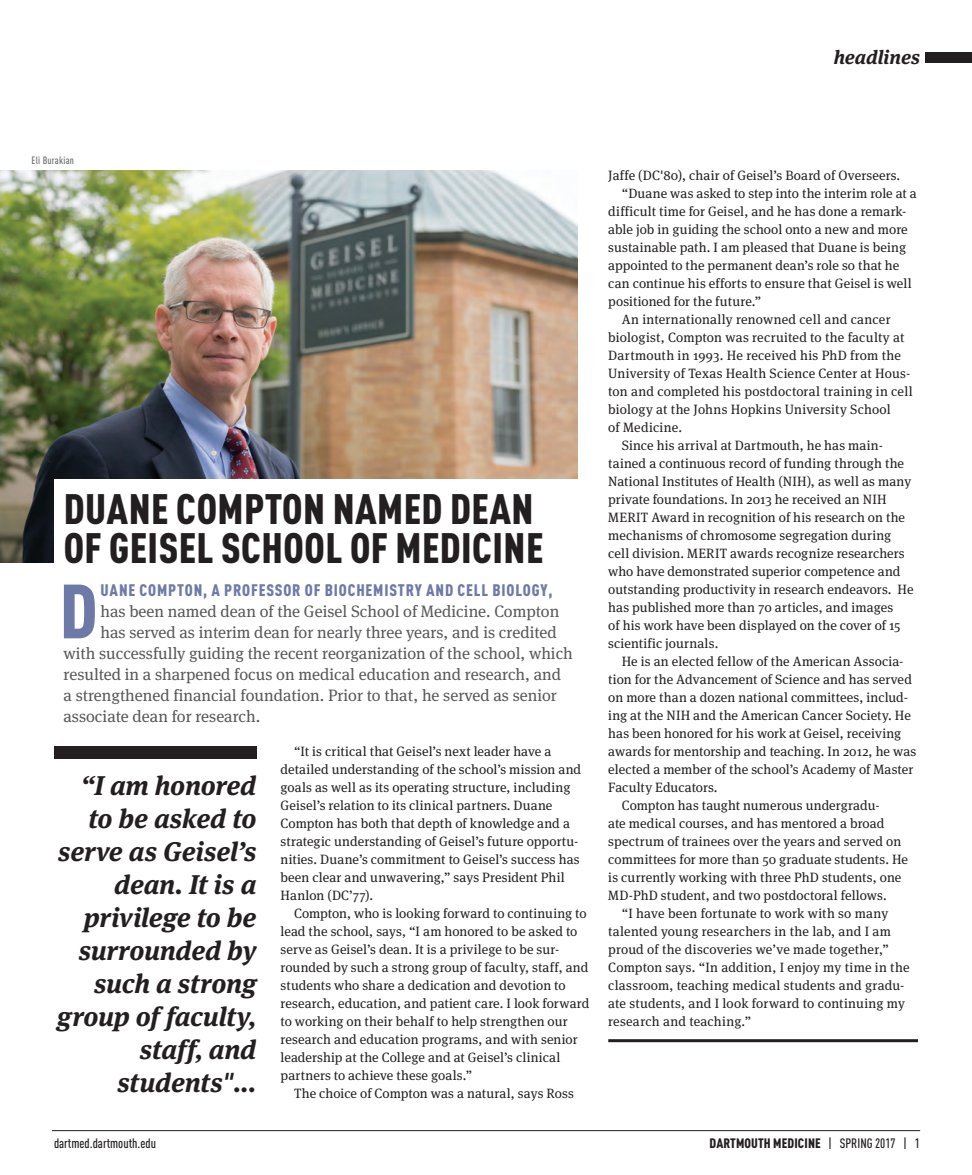
<style>
.page{position:relative;width:972px;height:1175px;background:#fff}
.page>*{position:absolute;margin:0;border:0;box-sizing:border-box;transform-origin:0 0}
.t1{font:900 condensed 75.45px "DINOT";color:#6d7aa7}
.t2{font:900 condensed 42px/39px "DINOT";letter-spacing:.01em;color:#231f20}
.t3{font:italic 700 27px/33px "Meta Serif";letter-spacing:-.005em;color:#231f20;text-align:right}
.t4{font:italic 700 19.5px "Meta Serif";color:#231f20}
.t5{font:16.5px "Meta Serif";color:#57585a}
.t6{font:900 condensed 16.5px "DINOT";letter-spacing:.05em;color:#6d7aa7}
.t7{font:13.5px/18px "Meta Serif";letter-spacing:.01em;color:#231f20}
.t8{font:900 condensed 13.5px "DINOT";letter-spacing:.01em;color:#231f20}
.t9{font:500 condensed 13.5px "DINOT";color:#231f20}
.t10{font:500 condensed 10.5px "DINOT";letter-spacing:.02em;color:#6c6d70}
.s1{font-weight:500}
</style>
<div class="page">
<div style="left:926px;top:52px;width:46px;height:10px;background:#231f20"></div>
<hr style="left:52px;top:1130px;width:868px;height:1px;background:#231f20">
<hr style="left:608px;top:1039px;width:310px;height:3px;background:#231f20">
<img style="left:0;top:170px;width:577px;height:392px">
<div style="left:54px;top:479px;width:527px;height:106px;background:#fff"></div>
<div style="left:54px;top:746px;width:202px;height:13px;background:#231f20"></div>
<h3 class="t4" style="left:834px;top:40px;width:88px">headlines</h3>
<p class="t10" style="left:32px;top:154px;width:44px">Eli Burakian</p>
<h2 class="t2" style="left:64px;top:489px;width:481px">DUANE COMPTON NAMED DEAN<br>OF GEISEL SCHOOL OF MEDICINE</h2>
<h1 class="t1" style="left:60px;top:564px;width:39px">D</h1>
<p class="t6" style="left:101px;top:580px;width:454px">UANE COMPTON, A PROFESSOR OF BIOCHEMISTRY AND CELL BIOLOGY,</p>
<p class="t5" style="left:100px;top:598px;width:460px">has been named dean of the Geisel School of Medicine. Compton</p>
<p class="t5" style="left:100px;top:619px;width:458px">has served as interim dean for nearly three years, and is credited</p>
<p class="t5" style="left:64px;top:640px;width:511px">with successfully guiding the recent reorganization of the school, which</p>
<p class="t5" style="left:64px;top:661px;width:499px">resulted in a sharpened focus on medical education and research, and</p>
<p class="t5" style="left:64px;top:682px;width:495px">a strengthened financial foundation. Prior to that, he served as senior</p>
<p class="t5" style="left:64px;top:703px;width:198px">associate dean for research.</p>
<h3 class="t3" style="left:57px;top:766px;width:201px">“I am honored to be asked to serve as Geisel’s dean. It is a privilege to be surrounded by such a strong group of faculty, staff, and students"...</h3>
<p class="t7" style="left:281px;top:741px;width:302px;text-indent:14px">“It is critical that Geisel’s next leader have a detailed understanding of the school’s mission and goals as well as its operating structure, including Geisel’s relation to its clinical partners. Duane Compton has both that depth of knowledge and a strategic understanding of Geisel’s future opportu&shy;nities. Duane’s commitment to Geisel’s success has been clear and unwavering,” says President Phil Hanlon (DC’77).</p>
<p class="t7" style="left:281px;top:903px;width:310px;text-indent:14px">Compton, who is looking forward to continuing to lead the school, says, “I am honored to be asked to serve as Geisel’s dean. It is a privilege to be sur&shy;rounded by such a strong group of faculty, staff, and students who share a dedication and devotion to research, education, and patient care. I look forward to working on their behalf to help strengthen our research and education programs, and with senior leadership at the College and at Geisel’s clinical partners to achieve these goals.”</p>
<p class="t7" style="left:294px;top:1083px;width:281px">The choice of Compton was a natural, says Ross</p>
<p class="t7" style="left:608px;top:165px;width:294px">Jaffe (DC'80), chair of Geisel’s Board of Overseers.</p>
<p class="t7" style="left:622px;top:183px;width:297px">“Duane was asked to step into the interim role at a</p>
<p class="t7" style="left:608px;top:201px;width:300px">difficult time for Geisel, and he has done a remark-</p>
<p class="t7" style="left:608px;top:219px;width:301px">able job in guiding the school onto a new and more</p>
<p class="t7" style="left:608px;top:237px;width:299px">sustainable path. I am pleased that Duane is being</p>
<p class="t7" style="left:608px;top:255px;width:293px">appointed to the permanent dean’s role so that he</p>
<p class="t7" style="left:608px;top:273px;width:305px">can continue his efforts to ensure that Geisel is well</p>
<p class="t7" style="left:608px;top:291px;width:155px">positioned for the future.”</p>
<p class="t7" style="left:622px;top:309px;width:270px">An internationally renowned cell and cancer</p>
<p class="t7" style="left:608px;top:327px;width:298px">biologist, Compton was recruited to the faculty at</p>
<p class="t7" style="left:608px;top:345px;width:294px">Dartmouth in 1993. He received his PhD from the</p>
<p class="t7" style="left:608px;top:363px;width:304px">University of Texas Health Science Center at Hous-</p>
<p class="t7" style="left:608px;top:381px;width:306px">ton and completed his postdoctoral training in cell</p>
<p class="t7" style="left:608px;top:399px;width:284px">biology at the Johns Hopkins University School</p>
<p class="t7" style="left:608px;top:417px;width:75px">of Medicine.</p>
<p class="t7" style="left:622px;top:435px;width:263px">Since his arrival at Dartmouth, he has main-</p>
<p class="t7" style="left:608px;top:453px;width:297px">tained a continuous record of funding through the</p>
<p class="t7" style="left:608px;top:471px;width:304px">National Institutes of Health (NIH), as well as many</p>
<p class="t7" style="left:608px;top:489px;width:280px">private foundations. In 2013 he received an NIH</p>
<p class="t7" style="left:608px;top:507px;width:298px">MERIT Award in recognition of his research on the</p>
<p class="t7" style="left:608px;top:525px;width:285px">mechanisms of chromosome segregation during</p>
<p class="t7" style="left:608px;top:543px;width:298px">cell division. MERIT awards recognize researchers</p>
<p class="t7" style="left:608px;top:561px;width:294px">who have demonstrated superior competence and</p>
<p class="t7" style="left:608px;top:579px;width:307px">outstanding productivity in research endeavors. He</p>
<p class="t7" style="left:608px;top:597px;width:287px">has published more than 70 articles, and images</p>
<p class="t7" style="left:608px;top:615px;width:294px">of his work have been displayed on the cover of 15</p>
<p class="t7" style="left:608px;top:633px;width:112px">scientific journals.</p>
<p class="t7" style="left:622px;top:651px;width:283px">He is an elected fellow of the American Associa-</p>
<p class="t7" style="left:608px;top:669px;width:305px">tion for the Advancement of Science and has served</p>
<p class="t7" style="left:608px;top:687px;width:301px">on more than a dozen national committees, includ-</p>
<p class="t7" style="left:608px;top:705px;width:304px">ing at the NIH and the American Cancer Society. He</p>
<p class="t7" style="left:608px;top:723px;width:295px">has been honored for his work at Geisel, receiving</p>
<p class="t7" style="left:608px;top:741px;width:310px">awards for mentorship and teaching. In 2012, he was</p>
<p class="t7" style="left:608px;top:759px;width:307px">elected a member of the school’s Academy of Master</p>
<p class="t7" style="left:608px;top:777px;width:111px">Faculty Educators.</p>
<p class="t7" style="left:622px;top:795px;width:259px">Compton has taught numerous undergradu-</p>
<p class="t7" style="left:608px;top:813px;width:278px">ate medical courses, and has mentored a broad</p>
<p class="t7" style="left:608px;top:831px;width:294px">spectrum of trainees over the years and served on</p>
<p class="t7" style="left:608px;top:849px;width:301px">committees for more than 50 graduate students. He</p>
<p class="t7" style="left:608px;top:867px;width:295px">is currently working with three PhD students, one</p>
<p class="t7" style="left:608px;top:885px;width:280px">MD-PhD student, and two postdoctoral fellows.</p>
<p class="t7" style="left:622px;top:903px;width:268px">“I have been fortunate to work with so many</p>
<p class="t7" style="left:608px;top:921px;width:284px">talented young researchers in the lab, and I am</p>
<p class="t7" style="left:608px;top:939px;width:282px">proud of the discoveries we’ve made together,”</p>
<p class="t7" style="left:608px;top:957px;width:303px">Compton says. “In addition, I enjoy my time in the</p>
<p class="t7" style="left:608px;top:975px;width:298px">classroom, teaching medical students and gradu-</p>
<p class="t7" style="left:608px;top:993px;width:298px">ate students, and I look forward to continuing my</p>
<p class="t7" style="left:608px;top:1011px;width:144px">research and teaching.”</p>
<p class="t9" style="left:54px;top:1134px;width:104px">dartmed.dartmouth.edu</p>
<p class="t8" style="left:710px;top:1134px;width:212px">DARTMOUTH MEDICINE <span class="s1">| SPRING 2017 | 1</span></p>
</div>
